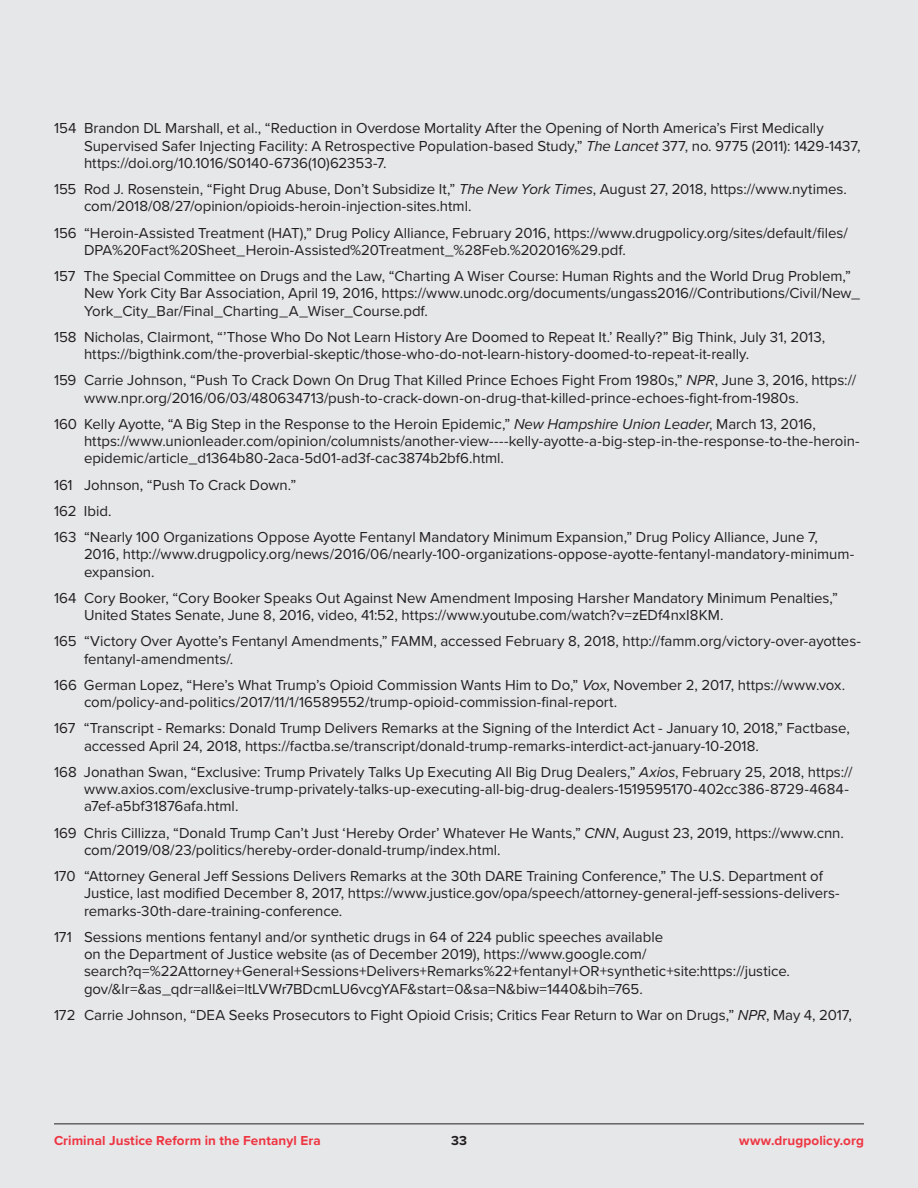
<style>
.page{position:relative;width:918px;height:1188px;background:#e6e7e9}
.page>*{position:absolute;margin:0;border:0;box-sizing:border-box;transform-origin:0 0}
.endnotes{font:15px/17.2px "Proxima Nova";letter-spacing:-.005em;color:#231f20}
.t1{font:700 13.5px "Proxima Nova";letter-spacing:.01em;color:#ee3642}
.t2{font:700 13.5px "Proxima Nova";color:#231f20}
.s1{font-style:italic}
</style>
<div class="page">
<hr style="left:54px;top:1124px;width:810px;height:1px;background:#231f20">
<p class="endnotes" style="left:84px;top:119px;width:778px;text-indent:-30px">154 Brandon DL Marshall, et al., “Reduction in Overdose Mortality After the Opening of North America’s First Medically<br>Supervised Safer Injecting Facility: A Retrospective Population-based Study,” <span class="s1">The Lancet</span> 377, no. 9775 (2011): 1429-1437, https://doi.org/10.1016/S0140-6736(10)62353-7.</p>
<p class="endnotes" style="left:84px;top:180px;width:764px;text-indent:-30px">155 Rod J. Rosenstein, “Fight Drug Abuse, Don’t Subsidize It,” <span class="s1">The New York Times</span>, August 27, 2018, https://www.nytimes. com/2018/08/27/opinion/opioids-heroin-injection-sites.html.</p>
<p class="endnotes" style="left:84px;top:223px;width:765px;text-indent:-30px">156 “Heroin-Assisted Treatment (HAT),” Drug Policy Alliance, February 2016, https://www.drugpolicy.org/sites/default/files/<br>DPA%20Fact%20Sheet_Heroin-Assisted%20Treatment_%28Feb.%202016%29.pdf.</p>
<p class="endnotes" style="left:84px;top:267px;width:778px;text-indent:-30px">157 The Special Committee on Drugs and the Law, “Charting A Wiser Course: Human Rights and the World Drug Problem,”<br>New York City Bar Association, April 19, 2016, https://www.unodc.org/documents/ungass2016//Contributions/Civil/New_<br>York_City_Bar/Final_Charting_A_Wiser_Course.pdf.</p>
<p class="endnotes" style="left:84px;top:328px;width:743px;text-indent:-30px">158 Nicholas, Clairmont, “’Those Who Do Not Learn History Are Doomed to Repeat It.’ Really?” Big Think, July 31, 2013, https://bigthink.com/the-proverbial-skeptic/those-who-do-not-learn-history-doomed-to-repeat-it-really.</p>
<p class="endnotes" style="left:84px;top:371px;width:774px;text-indent:-30px">159 Carrie Johnson, “Push To Crack Down On Drug That Killed Prince Echoes Fight From 1980s,” <span class="s1">NPR</span>, June 3, 2016, https:// www.npr.org/2016/06/03/480634713/push-to-crack-down-on-drug-that-killed-prince-echoes-fight-from-1980s.</p>
<p class="endnotes" style="left:84px;top:415px;width:777px;text-indent:-30px">160 Kelly Ayotte, “A Big Step in the Response to the Heroin Epidemic,” <span class="s1">New Hampshire Union Leader</span>, March 13, 2016, https://www.unionleader.com/opinion/columnists/another-view----kelly-ayotte-a-big-step-in-the-response-to-the-heroin&shy;epidemic/article_d1364b80-2aca-5d01-ad3f-cac3874b2bf6.html.</p>
<p class="endnotes" style="left:54px;top:475px;width:244px">161 Johnson, “Push To Crack Down.”</p>
<p class="endnotes" style="left:54px;top:502px;width:59px">162 Ibid.</p>
<p class="endnotes" style="left:84px;top:528px;width:772px;text-indent:-30px">163 “Nearly 100 Organizations Oppose Ayotte Fentanyl Mandatory Minimum Expansion,” Drug Policy Alliance, June 7,<br>2016, http://www.drugpolicy.org/news/2016/06/nearly-100-organizations-oppose-ayotte-fentanyl-mandatory-minimum&shy;expansion.</p>
<p class="endnotes" style="left:84px;top:589px;width:756px;text-indent:-30px">164 Cory Booker, “Cory Booker Speaks Out Against New Amendment Imposing Harsher Mandatory Minimum Penalties,”<br>United States Senate, June 8, 2016, video, 41:52, https://www.youtube.com/watch?v=zEDf4nxI8KM.</p>
<p class="endnotes" style="left:84px;top:632px;width:778px;text-indent:-30px">165 “Victory Over Ayotte’s Fentanyl Amendments,” FAMM, accessed February 8, 2018, http://famm.org/victory-over-ayottes&shy;fentanyl-amendments/.</p>
<p class="endnotes" style="left:84px;top:676px;width:763px;text-indent:-30px">166 German Lopez, “Here’s What Trump’s Opioid Commission Wants Him to Do,” <span class="s1">Vox</span>, November 2, 2017, https://www.vox. com/policy-and-politics/2017/11/1/16589552/trump-opioid-commission-final-report.</p>
<p class="endnotes" style="left:84px;top:719px;width:767px;text-indent:-30px">167 “Transcript - Remarks: Donald Trump Delivers Remarks at the Signing of the Interdict Act - January 10, 2018,” Factbase, accessed April 24, 2018, https://factba.se/transcript/donald-trump-remarks-interdict-act-january-10-2018.</p>
<p class="endnotes" style="left:84px;top:763px;width:770px;text-indent:-30px">168 Jonathan Swan, “Exclusive: Trump Privately Talks Up Executing All Big Drug Dealers,” <span class="s1">Axios</span>, February 25, 2018, https:// www.axios.com/exclusive-trump-privately-talks-up-executing-all-big-drug-dealers-1519595170-402cc386-8729-4684- a7ef-a5bf31876afa.html.</p>
<p class="endnotes" style="left:84px;top:823px;width:762px;text-indent:-30px">169 Chris Cillizza, “Donald Trump Can’t Just ‘Hereby Order’ Whatever He Wants,” <span class="s1">CNN</span>, August 23, 2019, https://www.cnn. com/2019/08/23/politics/hereby-order-donald-trump/index.html.</p>
<p class="endnotes" style="left:84px;top:867px;width:757px;text-indent:-30px">170 “Attorney General Jeff Sessions Delivers Remarks at the 30th DARE Training Conference,” The U.S. Department of<br>Justice, last modified December 8, 2017, https://www.justice.gov/opa/speech/attorney-general-jeff-sessions-delivers&shy;remarks-30th-dare-training-conference.</p>
<p class="endnotes" style="left:84px;top:928px;width:708px;text-indent:-30px">171 Sessions mentions fentanyl and/or synthetic drugs in 64 of 224 public speeches available<br>on the Department of Justice website (as of December 2019), https://www.google.com/ search?q=%22Attorney+General+Sessions+Delivers+Remarks%22+fentanyl+OR+synthetic+site:https://justice. gov/&amp;lr=&amp;as_qdr=all&amp;ei=ltLVWr7BDcmLU6vcgYAF&amp;start=0&amp;sa=N&amp;biw=1440&amp;bih=765.</p>
<p class="endnotes" style="left:54px;top:1006px;width:799px">172 Carrie Johnson, “DEA Seeks Prosecutors to Fight Opioid Crisis; Critics Fear Return to War on Drugs,” <span class="s1">NPR</span>, May 4, 2017,</p>
<p class="t1" style="left:54px;top:1131px;width:268px">Criminal Justice Reform in the Fentanyl Era</p>
<p class="t2" style="left:451px;top:1131px;width:17px">33</p>
<p class="t1" style="left:739px;top:1131px;width:126px">www.drugpolicy.org</p>
</div>
